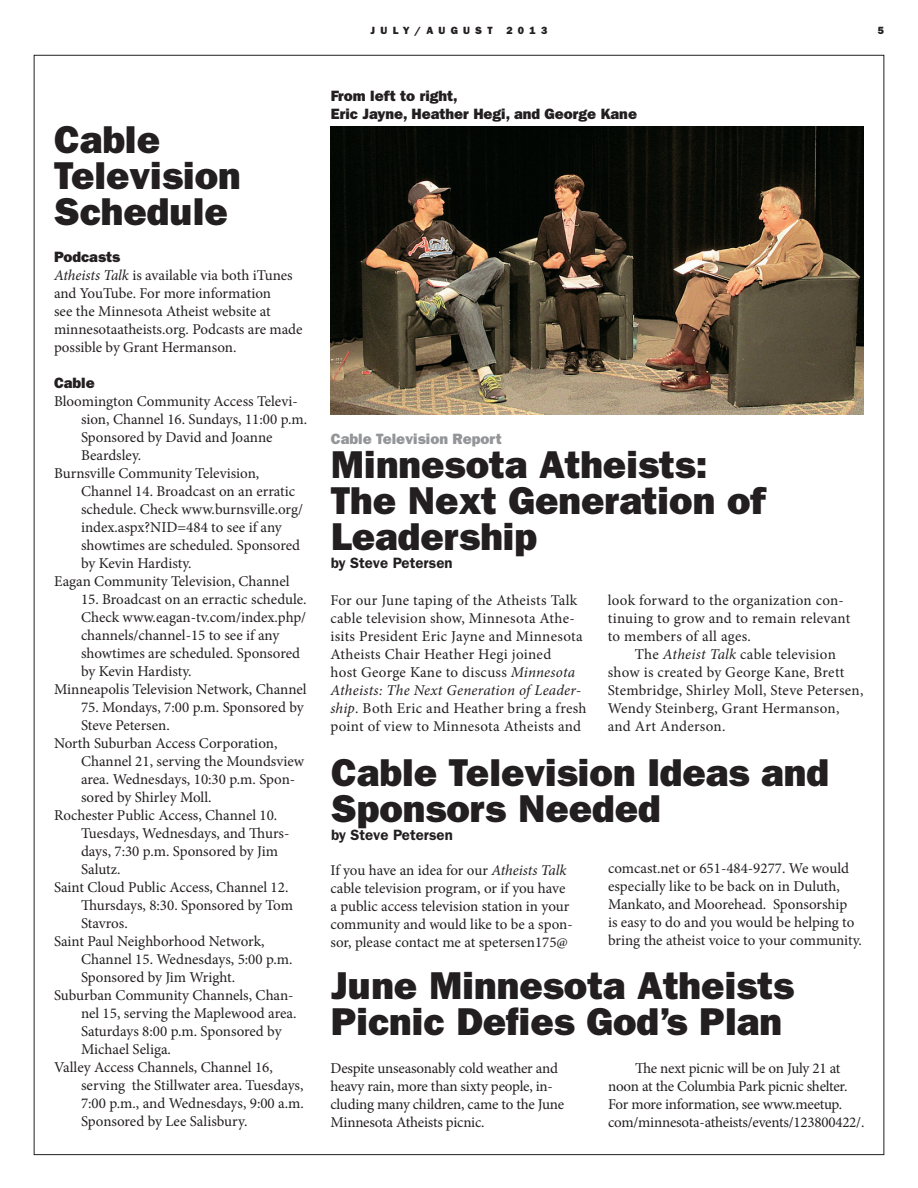
<style>
.page{position:relative;width:918px;height:1188px;background:#fff}
.page>*{position:absolute;margin:0;border:0;box-sizing:border-box;transform-origin:0 0}
.t1{font:39px/36px "ITC Franklin Gothic Std Hvy";color:#231f20}
.t2{font:15px/18px "Minion Pro";color:#231f20}
.t3{font:15px/18px "ITC Franklin Gothic Std Hvy";color:#231f20}
.t4{font:600 15px "ITC Franklin Gothic Std";color:#231f20}
.t5{font:15px "ITC Franklin Gothic Std Hvy";color:#939598}
.t6{font:10.5px "ITC Franklin Gothic Std Hvy";letter-spacing:.5em;color:#231f20}
.s1{font-style:italic}
</style>
<div class="page">
<img style="left:331px;top:126px;width:532px;height:289px">
<h1 class="t1" style="left:54px;top:121px;width:188px">Cable<br>Television<br>Schedule</h1>
<p class="t3" style="left:54px;top:248px;width:68px">Podcasts</p>
<p class="t2" style="left:54px;top:267px;width:250px"><span class="s1">Atheists Talk</span> is available via both iTunes and YouTube. For more information<br>see the Minnesota Atheist website at minnesotaatheists.org. Podcasts are made possible by Grant Hermanson.</p>
<p class="t3" style="left:54px;top:374px;width:42px">Cable</p>
<p class="t2" style="left:54px;top:393px;width:245px">Bloomington Community Access Televi-</p>
<p class="t2" style="left:81px;top:411px;width:228px">sion, Channel 16. Sundays, 11:00 p.m.</p>
<p class="t2" style="left:81px;top:429px;width:193px">Sponsored by David and Joanne</p>
<p class="t2" style="left:81px;top:447px;width:62px">Beardsley.</p>
<p class="t2" style="left:54px;top:465px;width:207px">Burnsville Community Television,</p>
<p class="t2" style="left:81px;top:483px;width:216px">Channel 14. Broadcast on an erratic</p>
<p class="t2" style="left:81px;top:501px;width:224px">schedule. Check www.burnsville.org/</p>
<p class="t2" style="left:81px;top:519px;width:202px">index.aspx?NID=484 to see if any</p>
<p class="t2" style="left:81px;top:537px;width:221px">showtimes are scheduled. Sponsored</p>
<p class="t2" style="left:81px;top:555px;width:112px">by Kevin Hardisty.</p>
<p class="t2" style="left:54px;top:573px;width:237px">Eagan Community Television, Channel</p>
<p class="t2" style="left:81px;top:591px;width:227px">15. Broadcast on an erractic schedule.</p>
<p class="t2" style="left:81px;top:609px;width:227px">Check www.eagan-tv.com/index.php/</p>
<p class="t2" style="left:81px;top:627px;width:200px">channels/channel-15 to see if any</p>
<p class="t2" style="left:81px;top:645px;width:221px">showtimes are scheduled. Sponsored</p>
<p class="t2" style="left:81px;top:663px;width:112px">by Kevin Hardisty.</p>
<p class="t2" style="left:54px;top:681px;width:254px">Minneapolis Television Network, Channel</p>
<p class="t2" style="left:81px;top:699px;width:224px">75. Mondays, 7:00 p.m. Sponsored by</p>
<p class="t2" style="left:81px;top:717px;width:90px">Steve Petersen.</p>
<p class="t2" style="left:54px;top:735px;width:225px">North Suburban Access Corporation,</p>
<p class="t2" style="left:81px;top:753px;width:225px">Channel 21, serving the Moundsview</p>
<p class="t2" style="left:81px;top:771px;width:216px">area. Wednesdays, 10:30 p.m. Spon-</p>
<p class="t2" style="left:81px;top:789px;width:132px">sored by Shirley Moll.</p>
<p class="t2" style="left:54px;top:807px;width:225px">Rochester Public Access, Channel 10.</p>
<p class="t2" style="left:81px;top:825px;width:210px">Tuesdays, Wednesdays, and Thurs-</p>
<p class="t2" style="left:81px;top:843px;width:198px">days, 7:30 p.m. Sponsored by Jim</p>
<p class="t2" style="left:81px;top:861px;width:41px">Salutz.</p>
<p class="t2" style="left:54px;top:879px;width:236px">Saint Cloud Public Access, Channel 12.</p>
<p class="t2" style="left:81px;top:897px;width:214px">Thursdays, 8:30. Sponsored by Tom</p>
<p class="t2" style="left:81px;top:915px;width:48px">Stavros.</p>
<p class="t2" style="left:54px;top:933px;width:212px">Saint Paul Neighborhood Network,</p>
<p class="t2" style="left:81px;top:951px;width:213px">Channel 15. Wednesdays, 5:00 p.m.</p>
<p class="t2" style="left:81px;top:969px;width:156px">Sponsored by Jim Wright.</p>
<p class="t2" style="left:54px;top:987px;width:241px">Suburban Community Channels, Chan-</p>
<p class="t2" style="left:81px;top:1005px;width:217px">nel 15, serving the Maplewood area.</p>
<p class="t2" style="left:81px;top:1023px;width:202px">Saturdays 8:00 p.m. Sponsored by</p>
<p class="t2" style="left:81px;top:1041px;width:92px">Michael Seliga.</p>
<p class="t2" style="left:54px;top:1059px;width:220px">Valley Access Channels, Channel 16,</p>
<p class="t2" style="left:81px;top:1077px;width:224px">serving the Stillwater area. Tuesdays,</p>
<p class="t2" style="left:81px;top:1095px;width:224px">7:00 p.m., and Wednesdays, 9:00 a.m.</p>
<p class="t2" style="left:81px;top:1113px;width:168px">Sponsored by Lee Salisbury.</p>
<p class="t6" style="left:371px;top:24px;width:124px">JULY/AUGUST</p>
<p class="t6" style="left:506px;top:24px;width:42px">2013</p>
<p class="t6" style="left:878px;top:24px;width:8px">5</p>
<p class="t3" style="left:331px;top:86px;width:308px">From left to right,<br>Eric Jayne, Heather Hegi, and George Kane</p>
<p class="t5" style="left:331px;top:430px;width:173px">Cable Television Report</p>
<h1 class="t1" style="left:331px;top:447px;width:437px">Minnesota Atheists:<br>The Next Generation of<br>Leadership</h1>
<p class="t4" style="left:331px;top:554px;width:123px">by Steve Petersen</p>
<p class="t2" style="left:608px;top:591px;width:244px">look forward to the organization con&shy;tinuing to grow and to remain relevant to members of all ages.</p>
<p class="t2" style="left:608px;top:645px;width:257px;text-indent:27px">The <span class="s1">Atheist Talk</span> cable television show is created by George Kane, Brett Stembridge, Shirley Moll, Steve Petersen, Wendy Steinberg, Grant Hermanson, and Art Anderson.</p>
<p class="t2" style="left:331px;top:591px;width:258px">For our June taping of the Atheists Talk cable television show, Minnesota Athe&shy;isits President Eric Jayne and Minnesota Atheists Chair Heather Hegi joined<br>host George Kane to discuss <span class="s1">Minnesota Atheists: The Next Generation of Leader&shy;ship</span>. Both Eric and Heather bring a fresh point of view to Minnesota Atheists and</p>
<h1 class="t1" style="left:331px;top:754px;width:500px">Cable Television Ideas and<br>Sponsors Needed</h1>
<p class="t4" style="left:331px;top:826px;width:123px">by Steve Petersen</p>
<p class="t2" style="left:331px;top:861px;width:244px">If you have an idea for our <span class="s1">Atheists Talk </span>cable television program, or if you have a public access television station in your community and would like to be a spon&shy;sor, please contact me at spetersen175@</p>
<p class="t2" style="left:608px;top:860px;width:255px">comcast.net or 651-484-9277. We would especially like to be back on in Duluth, Mankato, and Moorehead. Sponsorship<br>is easy to do and you would be helping to bring the atheist voice to your community.</p>
<h1 class="t1" style="left:331px;top:967px;width:465px">June Minnesota Atheists<br>Picnic Defies God’s Plan</h1>
<p class="t2" style="left:331px;top:1059px;width:235px">Despite unseasonably cold weather and heavy rain, more than sixty people, in&shy;cluding many children, came to the June Minnesota Atheists picnic.</p>
<p class="t2" style="left:608px;top:1059px;width:258px;text-indent:27px">The next picnic will be on July 21 at noon at the Columbia Park picnic shelter.<br>For more information, see www.meetup. com/minnesota-atheists/events/123800422/.</p>
</div>
